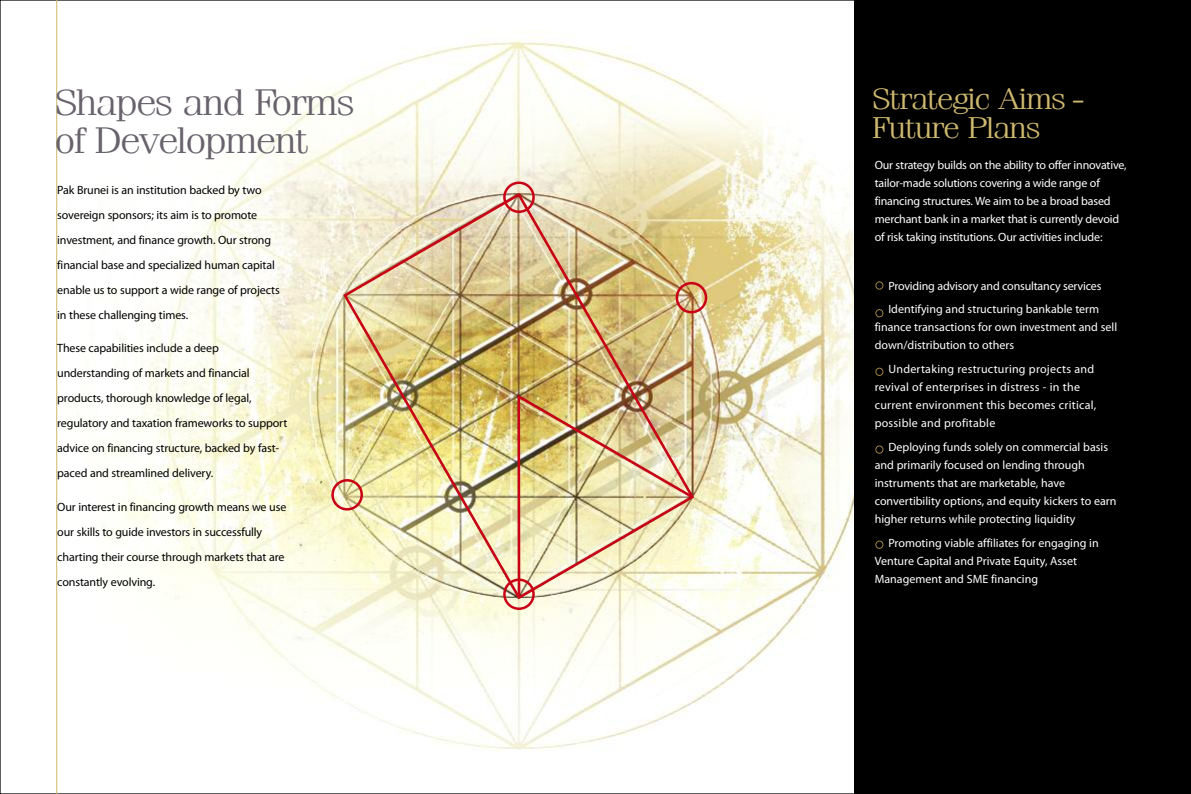
<style>
.page{position:relative;width:1191px;height:794px;background:#fff}
.page>*{position:absolute;margin:0;border:0;box-sizing:border-box;transform-origin:0 0}
.t1{font:300 36.5px/38px "Fenice IT Cby BT";letter-spacing:-.03em;color:#68626c;scale:1.27 1}
.t2{font:300 29.6px/29px "Fenice IT Cby BT";letter-spacing:-.03em;color:#cfb970;scale:1.27 1}
.t3{font:12px/18px "Myriad Pro";color:#fff}
.t4{font:12px/25px "Myriad Pro";letter-spacing:-.01em;color:#000}
.t5{font:12px/18px "Myriad Pro";letter-spacing:.02em;color:#fff}
</style>
<div class="page">
<img style="left:57px;top:2px;width:797px;height:790px">
<hr style="left:56px;top:0;width:1px;height:794px;background:#cfb970">
<svg style="left:331px;top:479px;width:12px;height:31px"></svg>
<svg style="left:694px;top:282px;width:13px;height:31px"></svg>
<svg style="left:503px;top:181px;width:32px;height:12px"></svg>
<div style="left:854px;top:0;width:336px;height:794px;background:#000"></div>
<svg style="left:875px;top:281px;width:8px;height:9px"></svg>
<svg style="left:875px;top:309px;width:8px;height:8px"></svg>
<svg style="left:875px;top:368px;width:8px;height:8px"></svg>
<svg style="left:875px;top:445px;width:8px;height:9px"></svg>
<svg style="left:875px;top:540px;width:8px;height:9px"></svg>
<img style="left:343px;top:193px;width:351px;height:406px">
<img style="left:503px;top:392px;width:192px;height:218px">
<h1 class="t1" style="left:55px;top:85px;width:237px">Shapes and Forms of Development</h1>
<p class="t4" style="left:57px;top:178px;width:224px">Pak Brunei is an institution backed by two sovereign sponsors; its aim is to promote investment, and finance growth. Our strong financial base and specialized human capital enable us to support a wide range of projects in these challenging times.</p>
<p class="t4" style="left:57px;top:337px;width:231px">These capabilities include a deep understanding of markets and financial products, thorough knowledge of legal, regulatory and taxation frameworks to support advice on financing structure, backed by fast&shy;paced and streamlined delivery.</p>
<p class="t4" style="left:57px;top:495px;width:230px">Our interest in financing growth means we use our skills to guide investors in successfully charting their course through markets that are constantly evolving.</p>
<h2 class="t2" style="left:872px;top:85px;width:169px">Strategic Aims -<br>Future Plans</h2>
<p class="t3" style="left:874px;top:157px;width:253px">Our strategy builds on the ability to offer innovative, tailor-made solutions covering a wide range of financing structures. We aim to be a broad based merchant bank in a market that is currently devoid of risk taking institutions. Our activities include:</p>
<p class="t3" style="left:888px;top:275px;width:215px;line-height:23.7px">Providing advisory and consultancy services<br>Identifying and structuring bankable term</p>
<p class="t3" style="left:874px;top:319px;width:244px">finance transactions for own investment and sell down/distribution to others</p>
<p class="t5" style="left:874px;top:361px;width:223px;text-indent:14px">Undertaking restructuring projects and revival of enterprises in distress - in the current environment this becomes critical, possible and profitable</p>
<p class="t3" style="left:874px;top:439px;width:243px;text-indent:14px">Deploying funds solely on commercial basis and primarily focused on lending through instruments that are marketable, have convertibility options, and equity kickers to earn higher returns while protecting liquidity</p>
<p class="t3" style="left:874px;top:534px;width:225px;text-indent:14px">Promoting viable affiliates for engaging in<br>Venture Capital and Private Equity, Asset<br>Management and SME financing</p>
</div>
